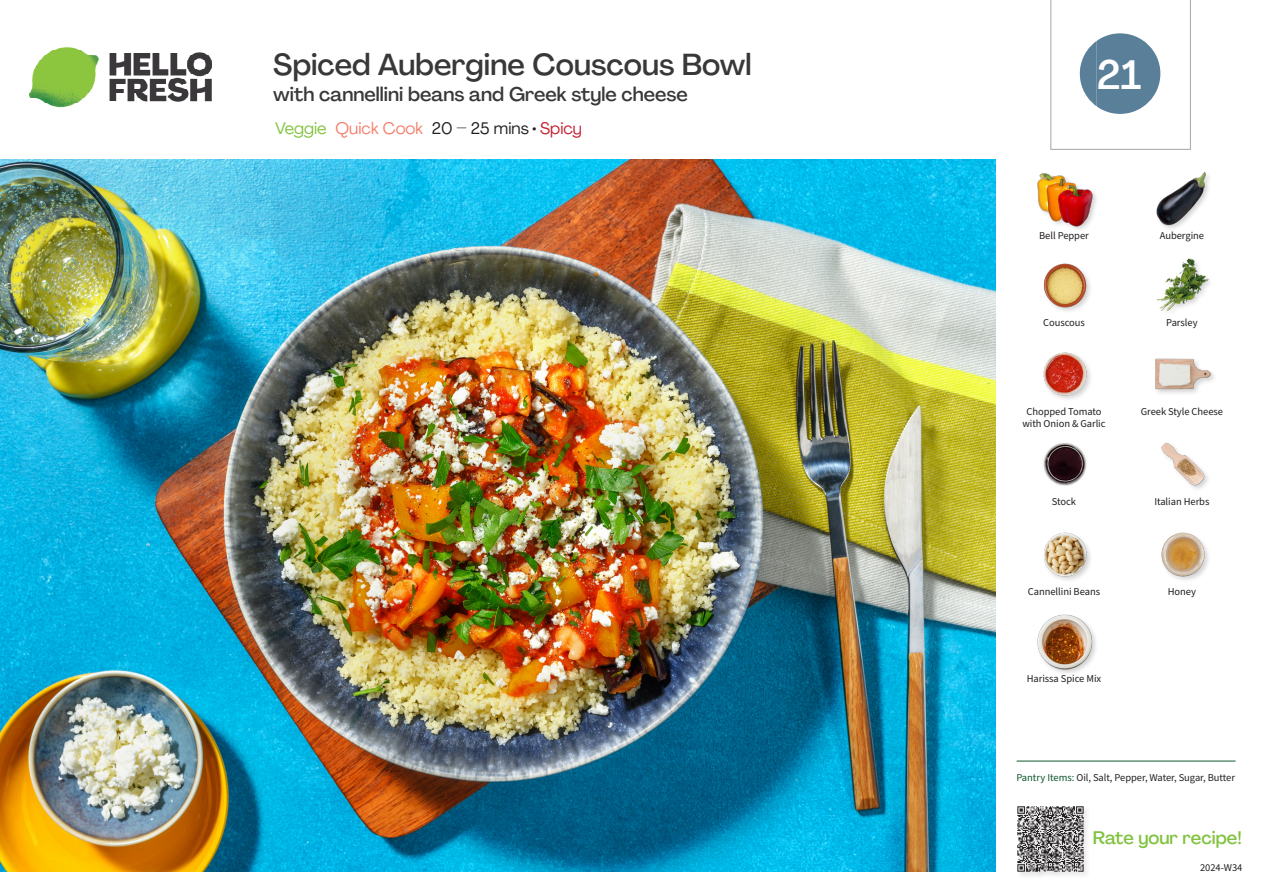
<style>
.page{position:relative;width:1263px;height:893px;background:#fff}
.page>*{position:absolute;margin:0;border:0;box-sizing:border-box;transform-origin:0 0}
._24_Recipe_Nr_Bag{font:500 40.5px "Agrandir";color:#fff}
._15_Titel_UK{font:500 30px "Agrandir";color:#383839}
._15_Titel_UK-2{font:500 19.5px "Agrandir";color:#383839}
.t1{font:500 18px "Agrandir";color:#81c340}
._02_Box_Type{font:16.5px "Agrandir";color:#231f20}
._18_FRONT_ingredients_UK{font:10.5px "Source Sans Pro";letter-spacing:-.005em;color:#231f20}
.t2{font:10.5px "Source Sans Variable";letter-spacing:-.005em;color:#231f20}
.s1{color:#81c340}
.s2{color:#f4806e}
.s3{color:#c31f31}
.s4{font-family:"Source Sans Pro";color:#0e572c}
</style>
<div class="page">
<img style="left:30px;top:47px;width:181px;height:61px">
<img style="left:0;top:159px;width:995px;height:713px">
<hr style="left:1016px;top:761px;width:219px;height:1px;background:#0e572c">
<div style="left:1017px;top:805px;width:74px;height:74px;background:#f9f9f9"></div>
<img style="left:1017px;top:806px;width:69px;height:69px">
<div style="left:1155px;top:171px;width:58px;height:60px;background:#231f20;opacity:.2"></div>
<img style="left:1155px;top:171px;width:57px;height:56px">
<div style="left:1036px;top:172px;width:63px;height:61px;background:#231f20;opacity:.2"></div>
<img style="left:1036px;top:172px;width:58px;height:55px">
<img style="left:1156px;top:258px;width:54px;height:53px">
<img style="left:1043px;top:263px;width:47px;height:48px">
<img style="left:1155px;top:358px;width:57px;height:35px">
<img style="left:1043px;top:352px;width:48px;height:47px">
<img style="left:1161px;top:443px;width:47px;height:46px">
<img style="left:1043px;top:443px;width:44px;height:43px">
<img style="left:1161px;top:532px;width:48px;height:48px">
<img style="left:1043px;top:532px;width:48px;height:48px">
<div style="left:1036px;top:613px;width:63px;height:63px;background:#231f20;opacity:.2"></div>
<img style="left:1036px;top:613px;width:58px;height:57px">
<svg style="left:1050px;top:0;width:141px;height:150px"></svg>
<p class="_15_Titel_UK" style="left:273px;top:46px;width:480px">Spiced Aubergine Couscous Bowl</p>
<p class="_15_Titel_UK-2" style="left:273px;top:82px;width:416px">with cannellini beans and Greek style cheese</p>
<p class="_02_Box_Type" style="left:275px;top:118px;width:308px"><span class="s1">Veggie</span> <span class="s2">Quick Cook</span> 20 – 25 mins • <span class="s3">Spicy</span></p>
<p class="_24_Recipe_Nr_Bag" style="left:1097px;top:50px;width:46px">21</p>
<p class="_18_FRONT_ingredients_UK" style="left:1039px;top:229px;width:51px">Bell Pepper</p>
<p class="_18_FRONT_ingredients_UK" style="left:1160px;top:229px;width:46px">Aubergine</p>
<p class="_18_FRONT_ingredients_UK" style="left:1043px;top:316px;width:43px">Couscous</p>
<p class="_18_FRONT_ingredients_UK" style="left:1166px;top:316px;width:33px">Parsley</p>
<p class="_18_FRONT_ingredients_UK" style="left:1026px;top:404px;width:77px">Chopped Tomato</p>
<p class="_18_FRONT_ingredients_UK" style="left:1141px;top:404px;width:84px">Greek Style Cheese</p>
<p class="_18_FRONT_ingredients_UK" style="left:1022px;top:416px;width:85px">with Onion &amp; Garlic</p>
<p class="_18_FRONT_ingredients_UK" style="left:1052px;top:495px;width:26px">Stock</p>
<p class="_18_FRONT_ingredients_UK" style="left:1154px;top:495px;width:57px">Italian Herbs</p>
<p class="_18_FRONT_ingredients_UK" style="left:1028px;top:585px;width:74px">Cannellini Beans</p>
<p class="_18_FRONT_ingredients_UK" style="left:1168px;top:585px;width:30px">Honey</p>
<p class="_18_FRONT_ingredients_UK" style="left:1027px;top:671px;width:76px">Harissa Spice Mix</p>
<p class="t2" style="left:1016px;top:771px;width:220px"><span class="s4">Pantry Items:</span> Oil, Salt, Pepper, Water, Sugar, Butter</p>
<h3 class="t1" style="left:1093px;top:827px;width:150px">Rate your recipe!</h3>
<p class="t2" style="left:1200px;top:861px;width:44px">2024-W34</p>
</div>
